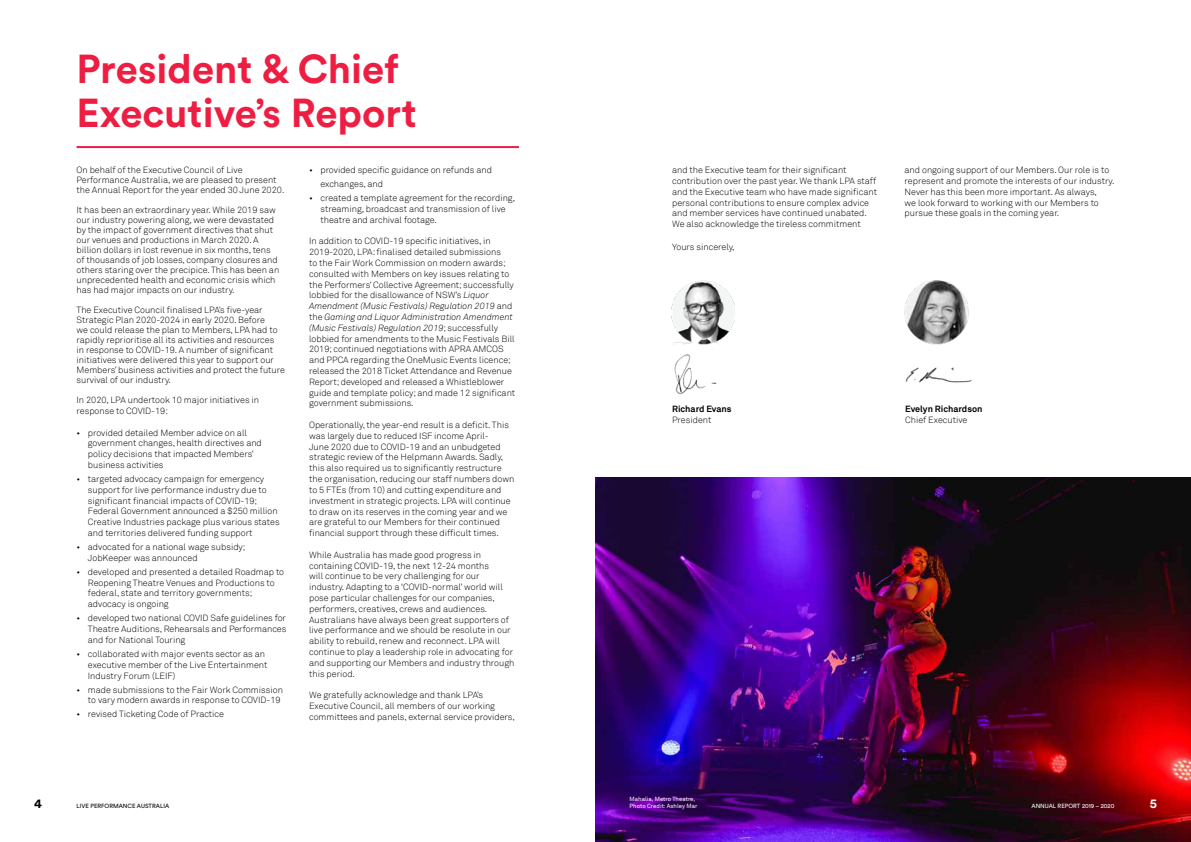
<style>
.page{position:relative;width:1191px;height:842px;background:#fff}
.page>*{position:absolute;margin:0;border:0;box-sizing:border-box;transform-origin:0 0}
.t1{font:700 40px/44px "Circular Std";color:#ed1e42}
.t2{font:700 13px "Circular Std";color:#000}
.t3{font:700 13px "Circular Std";color:#fff}
.t4{font:300 9px/10.8px "Akkurat";color:#000}
.t5{font:700 9px "Akkurat";color:#000}
.t6{font:6px/7.2px "Akkurat";color:#fff}
.t7{font:6px "Circular Std";color:#000}
.t8{font:6px "Circular Std";color:#fff}
.s1{font-style:italic}
</style>
<div class="page">
<hr style="left:77px;top:146px;width:442px;height:2px;background:#ed1e42">
<img style="left:674px;top:354px;width:43px;height:41px">
<img style="left:905px;top:367px;width:67px;height:16px">
<img style="left:904px;top:280px;width:65px;height:65px">
<img style="left:671px;top:280px;width:64px;height:65px">
<img style="left:595px;top:478px;width:596px;height:364px">
<h1 class="t1" style="left:77px;top:46px;width:342px">President &amp; Chief<br>Executive’s Report</h1>
<p class="t4" style="left:77px;top:165px;width:209px;line-height:10px">On behalf of the Executive Council of Live<br>Performance Australia, we are pleased to present the Annual Report for the year ended 30 June 2020.</p>
<p class="t4" style="left:77px;top:205px;width:204px;line-height:10px">It has been an extraordinary year. While 2019 saw our industry powering along, we were devastated by the impact of government directives that shut our venues and productions in March 2020. A billion dollars in lost revenue in six months, tens of thousands of job losses, company closures and others staring over the precipice. This has been an unprecedented health and economic crisis which has had major impacts on our industry.</p>
<p class="t4" style="left:77px;top:305px;width:210px;line-height:10px">The Executive Council finalised LPA’s five-year Strategic Plan 2020-2024 in early 2020. Before<br>we could release the plan to Members, LPA had to rapidly reprioritise all its activities and resources<br>in response to COVID-19. A number of significant initiatives were delivered this year to support our Members’ business activities and protect the future survival of our industry.</p>
<p class="t4" style="left:77px;top:395px;width:184px">In 2020, LPA undertook 10 major initiatives in response to COVID-19:</p>
<p class="t4" style="left:88px;top:427px;width:175px;text-indent:-11px">• provided detailed Member advice on all government changes, health directives and policy decisions that impacted Members’ business activities</p>
<p class="t4" style="left:88px;top:474px;width:193px;text-indent:-11px">• targeted advocacy campaign for emergency support for live performance industry due to significant financial impacts of COVID-19; Federal Government announced a $250 million Creative Industries package plus various states and territories delivered funding support</p>
<p class="t4" style="left:88px;top:542px;width:159px;text-indent:-11px">• advocated for a national wage subsidy;<br>JobKeeper was announced</p>
<p class="t4" style="left:88px;top:566px;width:198px;text-indent:-11px">• developed and presented a detailed Roadmap to Reopening Theatre Venues and Productions to federal, state and territory governments; advocacy is ongoing</p>
<p class="t4" style="left:88px;top:613px;width:200px;text-align:justify;text-indent:-11px">• developed two national COVID Safe guidelines for Theatre Auditions, Rehearsals and Performances and for National Touring</p>
<p class="t4" style="left:88px;top:648px;width:181px;text-indent:-11px">• collaborated with major events sector as an executive member of the Live Entertainment<br>Industry Forum (LEIF)</p>
<p class="t4" style="left:77px;top:684px;width:208px;text-align:right">• made submissions to the Fair Work Commission to vary modern awards in response to COVID-19</p>
<p class="t4" style="left:77px;top:709px;width:149px">• revised Ticketing Code of Practice</p>
<p class="t4" style="left:320px;top:163px;width:173px;line-height:14px;text-indent:-11px">• provided specific guidance on refunds and exchanges, and</p>
<p class="t4" style="left:320px;top:193px;width:196px;text-indent:-11px">• created a template agreement for the recording, streaming, broadcast and transmission of live theatre and archival footage.</p>
<p class="t4" style="left:309px;top:236px;width:208px">In addition to COVID-19 specific initiatives, in 2019-2020, LPA: finalised detailed submissions<br>to the Fair Work Commission on modern awards; consulted with Members on key issues relating to the Performers’ Collective Agreement; successfully lobbied for the disallowance of NSW’s <span class="s1">Liquor Amendment (Music Festivals) Regulation 2019</span> and the <span class="s1">Gaming and Liquor Administration Amendment (Music Festivals) Regulation 2019</span>; successfully lobbied for amendments to the Music Festivals Bill 2019; continued negotiations with APRA AMCOS and PPCA regarding the OneMusic Events licence; released the 2018 Ticket Attendance and Revenue Report; developed and released a Whistleblower guide and template policy; and made 12 significant government submissions.</p>
<p class="t4" style="left:309px;top:420px;width:207px">Operationally, the year-end result is a deficit. This was largely due to reduced ISF income April-<br>June 2020 due to COVID-19 and an unbudgeted strategic review of the Helpmann Awards. Sadly, this also required us to significantly restructure the organisation, reducing our staff numbers down to 5 FTEs (from 10) and cutting expenditure and investment in strategic projects. LPA will continue to draw on its reserves in the coming year and we are grateful to our Members for their continued financial support through these difficult times.</p>
<p class="t4" style="left:309px;top:549px;width:207px">While Australia has made good progress in containing COVID-19, the next 12-24 months<br>will continue to be very challenging for our industry. Adapting to a ‘COVID-normal’ world will pose particular challenges for our companies, performers, creatives, crews and audiences.<br>Australians have always been great supporters of live performance and we should be resolute in our ability to rebuild, renew and reconnect. LPA will continue to play a leadership role in advocating for and supporting our Members and industry through this period.</p>
<p class="t4" style="left:309px;top:690px;width:207px">We gratefully acknowledge and thank LPA’s<br>Executive Council, all members of our working committees and panels, external service providers,</p>
<h2 class="t2" style="left:34px;top:795px;width:9px">4</h2>
<p class="t7" style="left:77px;top:802px;width:94px">LIVE PERFORMANCE AUSTRALIA</p>
<p class="t4" style="left:672px;top:165px;width:206px">and the Executive team for their significant contribution over the past year. We thank LPA staff and the Executive team who have made significant personal contributions to ensure complex advice and member services have continued unabated.<br>We also acknowledge the tireless commitment</p>
<p class="t4" style="left:904px;top:165px;width:211px">and ongoing support of our Members. Our role is to represent and promote the interests of our industry.<br>Never has this been more important. As always,<br>we look forward to working with our Members to pursue these goals in the coming year.</p>
<p class="t4" style="left:672px;top:242px;width:64px">Yours sincerely,</p>
<p class="t5" style="left:672px;top:404px;width:61px">Richard Evans</p>
<p class="t5" style="left:905px;top:404px;width:79px">Evelyn Richardson</p>
<p class="t4" style="left:672px;top:415px;width:41px">President</p>
<p class="t4" style="left:905px;top:415px;width:64px">Chief Executive</p>
<p class="t6" style="left:629px;top:795px;width:69px">Mahalia, Metro Theatre,<br>Photo Credit: Ashley Mar</p>
<p class="t8" style="left:1031px;top:802px;width:84px">ANNUAL REPORT 2019 – 2020</p>
<h2 class="t3" style="left:1149px;top:795px;width:9px">5</h2>
</div>
